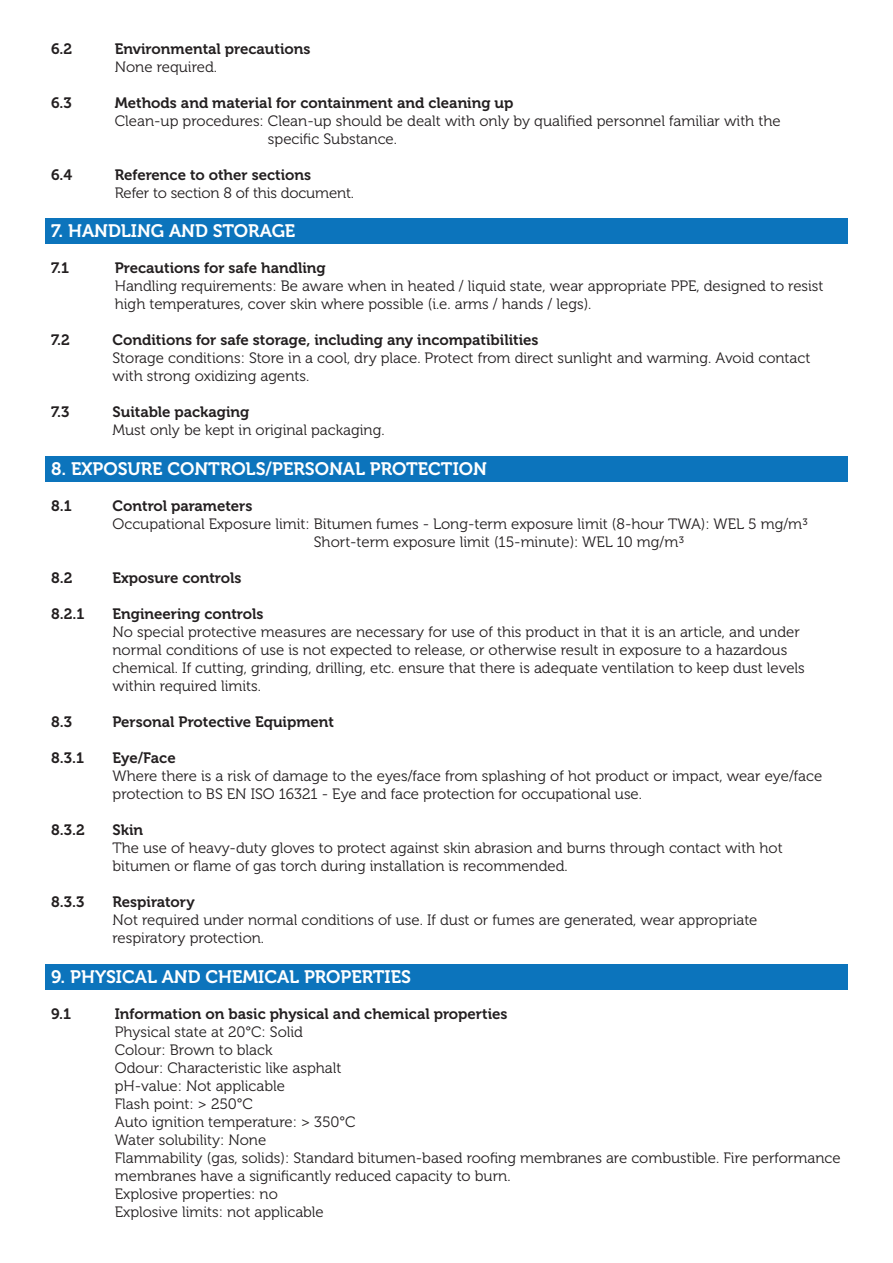
<style>
.page{position:relative;width:893px;height:1263px;background:#fff}
.page>*{position:absolute;margin:0;border:0;box-sizing:border-box;transform-origin:0 0}
.t1{font:18px "Museo 700";color:#fff}
.t2{font:15px/18px "Museo 300";color:#231f20}
.t3{font:15px "Museo 700";color:#231f20}
</style>
<div class="page">
<div style="left:45px;top:964px;width:803px;height:26px;background:#0c74bc"></div>
<div style="left:45px;top:219px;width:803px;height:25px;background:#0c74bc"></div>
<div style="left:45px;top:456px;width:803px;height:26px;background:#0c74bc"></div>
<p class="t3" style="left:51px;top:40px;width:23px">6.2</p>
<p class="t3" style="left:115px;top:40px;width:197px">Environmental precautions</p>
<p class="t2" style="left:115px;top:58px;width:104px">None required.</p>
<p class="t3" style="left:51px;top:94px;width:22px">6.3</p>
<p class="t3" style="left:115px;top:94px;width:400px">Methods and material for containment and cleaning up</p>
<p class="t2" style="left:268px;top:112px;width:514px;text-indent:-153px">Clean-up procedures: Clean-up should be dealt with only by qualified personnel familiar with the specific Substance.</p>
<p class="t3" style="left:51px;top:166px;width:23px">6.4</p>
<p class="t3" style="left:115px;top:166px;width:198px">Reference to other sections</p>
<p class="t2" style="left:115px;top:184px;width:241px">Refer to section 8 of this document.</p>
<p class="t1" style="left:51px;top:221px;width:246px">7. HANDLING AND STORAGE</p>
<p class="t3" style="left:51px;top:260px;width:20px">7.1</p>
<p class="t3" style="left:115px;top:260px;width:212px">Precautions for safe handling</p>
<p class="t2" style="left:115px;top:278px;width:710px">Handling requirements: Be aware when in heated / liquid state, wear appropriate PPE, designed to resist high temperatures, cover skin where possible (i.e. arms / hands / legs).</p>
<p class="t3" style="left:51px;top:332px;width:20px">7.2</p>
<p class="t3" style="left:113px;top:332px;width:428px">Conditions for safe storage, including any incompatibilities</p>
<p class="t2" style="left:113px;top:350px;width:699px">Storage conditions: Store in a cool, dry place. Protect from direct sunlight and warming. Avoid contact with strong oxidizing agents.</p>
<p class="t3" style="left:51px;top:404px;width:20px">7.3</p>
<p class="t3" style="left:113px;top:404px;width:138px">Suitable packaging</p>
<p class="t2" style="left:113px;top:422px;width:274px">Must only be kept in original packaging.</p>
<p class="t1" style="left:51px;top:459px;width:437px">8. EXPOSURE CONTROLS/PERSONAL PROTECTION</p>
<p class="t3" style="left:51px;top:497px;width:22px">8.1</p>
<p class="t3" style="left:113px;top:497px;width:141px">Control parameters</p>
<p class="t2" style="left:314px;top:515px;width:496px;text-indent:-201px">Occupational Exposure limit: Bitumen fumes - Long-term exposure limit (8-hour TWA): WEL 5 mg/m³<br>Short-term exposure limit (15-minute): WEL 10 mg/m³</p>
<p class="t3" style="left:51px;top:569px;width:23px">8.2</p>
<p class="t3" style="left:113px;top:569px;width:130px">Exposure controls</p>
<p class="t3" style="left:51px;top:605px;width:35px">8.2.1</p>
<p class="t3" style="left:113px;top:605px;width:152px">Engineering controls</p>
<p class="t2" style="left:113px;top:623px;width:694px">No special protective measures are necessary for use of this product in that it is an article, and under normal conditions of use is not expected to release, or otherwise result in exposure to a hazardous chemical. If cutting, grinding, drilling, etc. ensure that there is adequate ventilation to keep dust levels within required limits.</p>
<p class="t3" style="left:51px;top:713px;width:23px">8.3</p>
<p class="t3" style="left:113px;top:713px;width:223px">Personal Protective Equipment</p>
<p class="t3" style="left:51px;top:749px;width:35px">8.3.1</p>
<p class="t3" style="left:113px;top:749px;width:65px">Eye/Face</p>
<p class="t2" style="left:113px;top:767px;width:711px">Where there is a risk of damage to the eyes/face from splashing of hot product or impact, wear eye/face protection to BS EN ISO 16321 - Eye and face protection for occupational use.</p>
<p class="t3" style="left:51px;top:821px;width:35px">8.3.2</p>
<p class="t3" style="left:113px;top:821px;width:32px">Skin</p>
<p class="t2" style="left:113px;top:839px;width:672px">The use of heavy-duty gloves to protect against skin abrasion and burns through contact with hot bitumen or flame of gas torch during installation is recommended.</p>
<p class="t3" style="left:51px;top:893px;width:35px">8.3.3</p>
<p class="t3" style="left:113px;top:893px;width:84px">Respiratory</p>
<p class="t2" style="left:113px;top:911px;width:646px">Not required under normal conditions of use. If dust or fumes are generated, wear appropriate respiratory protection.</p>
<p class="t1" style="left:51px;top:966px;width:361px">9. PHYSICAL AND CHEMICAL PROPERTIES</p>
<p class="t3" style="left:51px;top:1005px;width:21px">9.1</p>
<p class="t3" style="left:115px;top:1005px;width:394px">Information on basic physical and chemical properties</p>
<p class="t2" style="left:115px;top:1023px;width:727px">Physical state at 20°C: Solid<br>Colour: Brown to black<br>Odour: Characteristic like asphalt<br>pH-value: Not applicable<br>Flash point: &gt; 250°C<br>Auto ignition temperature: &gt; 350°C<br>Water solubility: None<br>Flammability (gas, solids): Standard bitumen-based roofing membranes are combustible. Fire performance membranes have a significantly reduced capacity to burn.<br>Explosive properties: no<br>Explosive limits: not applicable</p>
</div>
